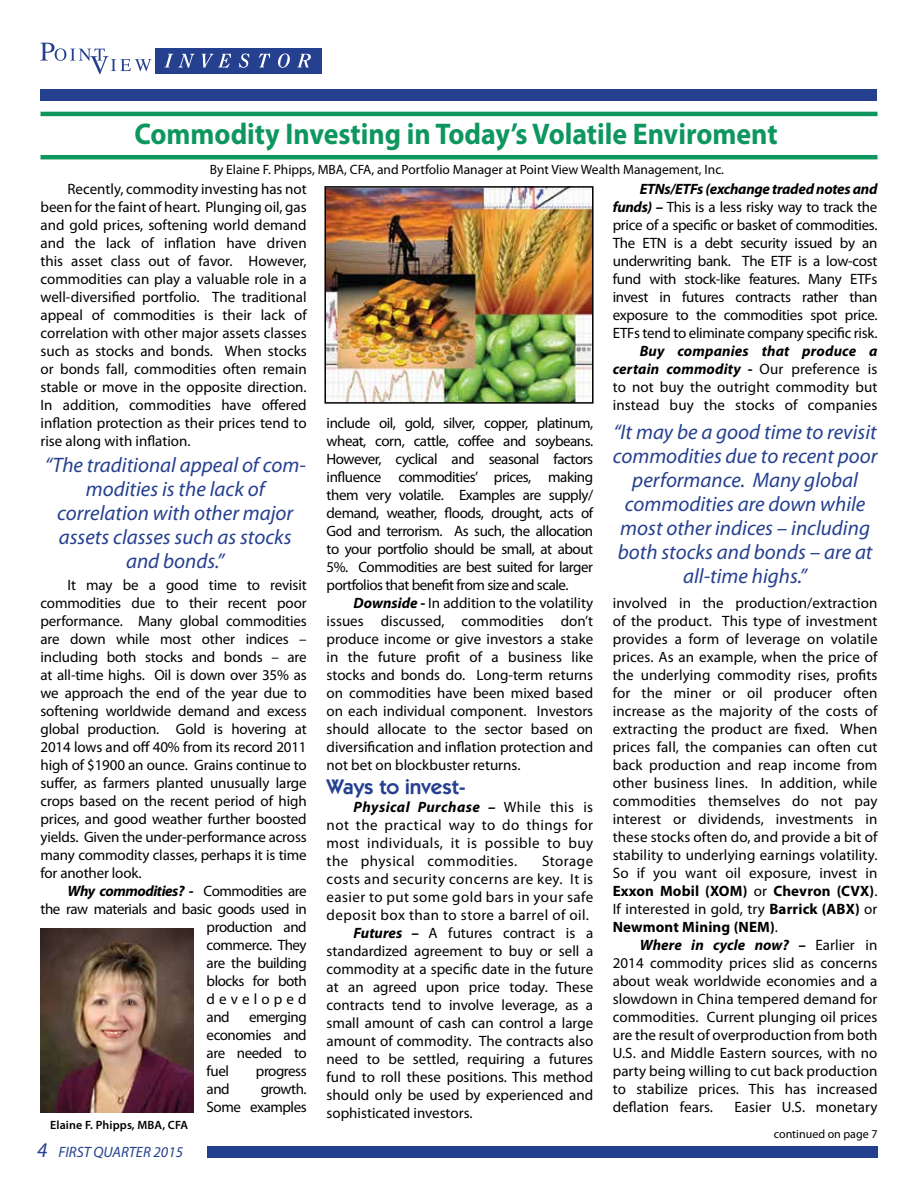
<style>
.page{position:relative;width:918px;height:1188px;background:#fff}
.page>*{position:absolute;margin:0;border:0;box-sizing:border-box;transform-origin:0 0}
.t1{font:700 30px "Myriad Pro";color:#0d975e;scale:.93 1}
.t2{font:italic 21px/24px "Myriad Pro";color:#25408f;text-align:center}
.t3{font:600 21px "Itc Kabel";color:#25408f}
.t4{font:15px/18px "Myriad Pro";color:#000;text-align:justify}
.t5{font:15px/18px "Myriad Pro";letter-spacing:-.03em;color:#000;text-align:right}
.t6{font:15px "Myriad Pro";letter-spacing:.03em;color:#000}
.t7{font:italic 700 15px "Myriad Pro";letter-spacing:-.03em;color:#000}
.t8{font:italic 15px "Myriad Pro";color:#25408f}
.t9{font:15px "Myriad Pro";letter-spacing:.275em;color:#000}
.t10{font:13.5px "Myriad Pro";color:#000}
.t11{font:600 12px "Myriad Pro";letter-spacing:.01em;color:#000}
.t12{font:12px "Myriad Pro";color:#000}
.s1{font-weight:400;font-style:normal}
.s2{font-size:21px}
.s3{font-weight:700;font-style:italic}
.s4{font-weight:700}
</style>
<div class="page">
<svg style="left:40px;top:43px;width:112px;height:31px"></svg>
<div style="left:155px;top:48px;width:167px;height:26px;background:#25408f"></div>
<svg style="left:164px;top:54px;width:31px;height:14px"></svg>
<svg style="left:202px;top:53px;width:29px;height:15px"></svg>
<svg style="left:239px;top:53px;width:10px;height:15px"></svg>
<svg style="left:259px;top:53px;width:11px;height:14px"></svg>
<svg style="left:278px;top:53px;width:12px;height:15px"></svg>
<svg style="left:297px;top:54px;width:14px;height:13px"></svg>
<div style="left:40px;top:89px;width:838px;height:12px;background:#25408f"></div>
<div style="left:208px;top:1146px;width:670px;height:12px;background:#25408f"></div>
<hr style="left:40px;top:155px;width:838px;height:4px;background:#0d975e">
<hr style="left:40px;top:112px;width:838px;height:4px;background:#0d975e">
<img style="left:40px;top:929px;width:153px;height:183px">
<img style="left:327px;top:189px;width:264px;height:212px">
<div style="left:324px;top:186px;width:270px;height:218px;border:2px solid #000"></div>
<h1 class="t1" style="left:134px;top:114px;width:693px">Commodity Investing in Today’s Volatile Enviroment</h1>
<p class="t10" style="left:210px;top:162px;width:516px">By Elaine F. Phipps, MBA, CFA, and Portfolio Manager at Point View Wealth Management, Inc.</p>
<p class="t4" style="left:40px;top:179px;width:268px;text-indent:27px">Recently, commodity investing has not been for the faint of heart. Plunging oil, gas and gold prices, softening world demand and the lack of inflation have driven this asset class out of favor. However, commodities can play a valuable role in a well-diversified portfolio. The traditional appeal of commodities is their lack of correlation with other major assets classes such as stocks and bonds. When stocks or bonds fall, commodities often remain stable or move in the opposite direction.<br>In addition, commodities have offered inflation protection as their prices tend to rise along with inflation.</p>
<h2 class="t2" style="left:45px;top:452px;width:263px">“The traditional appeal of com&shy;modities is the lack of correlation with other major assets classes such as stocks and bonds.”</h2>
<p class="t4" style="left:40px;top:575px;width:268px;text-indent:27px">It may be a good time to revisit commodities due to their recent poor performance. Many global commodities are down while most other indices – including both stocks and bonds – are at all-time highs. Oil is down over 35% as we approach the end of the year due to softening worldwide demand and excess global production. Gold is hovering at 2014 lows and off 40% from its record 2011 high of $1900 an ounce. Grains continue to suffer, as farmers planted unusually large crops based on the recent period of high prices, and good weather further boosted yields. Given the under-performance across many commodity classes, perhaps it is time for another look.</p>
<p class="t7" style="left:68px;top:881px;width:241px">Why commodities? - <span class="s1">Commodities are</span></p>
<p class="t5" style="left:40px;top:899px;width:268px">the raw materials and basic goods used in</p>
<p class="t5" style="left:207px;top:917px;width:102px">production and</p>
<p class="t5" style="left:207px;top:935px;width:102px">commerce. They</p>
<p class="t5" style="left:207px;top:953px;width:102px">are the building</p>
<p class="t5" style="left:207px;top:971px;width:102px">blocks for both</p>
<p class="t9" style="left:207px;top:989px;width:102px">developed</p>
<p class="t4" style="left:207px;top:1007px;width:25px">and</p>
<p class="t4" style="left:207px;top:1007px;width:102px;text-indent:42px">emerging economies and are needed to fuel</p>
<p class="t5" style="left:256px;top:1061px;width:52px">progress</p>
<p class="t11" style="left:50px;top:1118px;width:139px">Elaine F. Phipps, MBA, CFA</p>
<p class="t8" style="left:37px;top:1143px;width:147px"><span class="s2">4</span> FIRST QUARTER 2015</p>
<p class="t4" style="left:207px;top:1079px;width:25px">and</p>
<p class="t5" style="left:207px;top:1079px;width:102px">growth.<br>Some examples</p>
<p class="t4" style="left:327px;top:414px;width:268px">include oil, gold, silver, copper, platinum, wheat, corn, cattle, coffee and soybeans.<br>However, cyclical and seasonal factors influence commodities’ prices, making them very volatile. Examples are supply/ demand, weather, floods, drought, acts of God and terrorism. As such, the allocation to your portfolio should be small, at about 5%. Commodities are best suited for larger portfolios that benefit from size and scale.</p>
<p class="t4" style="left:327px;top:594px;width:268px;text-indent:27px"><span class="s3">Downside -</span> In addition to the volatility issues discussed, commodities don’t produce income or give investors a stake in the future profit of a business like stocks and bonds do. Long-term returns on commodities have been mixed based on each individual component. Investors should allocate to the sector based on diversification and inflation protection and not bet on blockbuster returns.</p>
<h2 class="t3" style="left:327px;top:775px;width:141px">Ways to invest-</h2>
<p class="t4" style="left:327px;top:798px;width:268px;text-indent:27px"><span class="s3">Physical Purchase –</span> While this is not the practical way to do things for most individuals, it is possible to buy the physical commodities.</p>
<p class="t6" style="left:542px;top:852px;width:53px">Storage</p>
<p class="t6" style="left:327px;top:870px;width:268px">costs and security concerns are key. It is</p>
<p class="t6" style="left:327px;top:888px;width:268px">easier to put some gold bars in your safe</p>
<p class="t6" style="left:327px;top:906px;width:264px">deposit box than to store a barrel of oil.</p>
<p class="t4" style="left:354px;top:924px;width:241px"><span class="s3">Futures –</span> A futures contract is a</p>
<p class="t4" style="left:327px;top:942px;width:268px">standardized agreement to buy or sell a</p>
<p class="t4" style="left:327px;top:960px;width:268px">commodity at a specific date in the future</p>
<p class="t4" style="left:327px;top:978px;width:268px">at an agreed upon price today. These</p>
<p class="t4" style="left:327px;top:996px;width:268px">contracts tend to involve leverage, as a</p>
<p class="t4" style="left:327px;top:1014px;width:268px">small amount of cash can control a large</p>
<p class="t4" style="left:327px;top:1032px;width:268px">amount of commodity. The contracts also</p>
<p class="t4" style="left:327px;top:1050px;width:268px">need to be settled, requiring a futures</p>
<p class="t4" style="left:327px;top:1068px;width:268px">fund to roll these positions. This method</p>
<p class="t4" style="left:327px;top:1086px;width:268px">should only be used by experienced and</p>
<p class="t4" style="left:327px;top:1104px;width:147px">sophisticated investors.</p>
<p class="t4" style="left:613px;top:179px;width:266px;text-indent:27px"><span class="s3">ETNs/ETFs (exchange traded notes and funds) –</span> This is a less risky way to track the price of a specific or basket of commodities.<br>The ETN is a debt security issued by an underwriting bank. The ETF is a low-cost fund with stock-like features. Many ETFs invest in futures contracts rather than exposure to the commodities spot price.<br>ETFs tend to eliminate company specific risk.</p>
<p class="t4" style="left:613px;top:341px;width:266px;text-indent:27px"><span class="s3">Buy companies that produce a certain commodity -</span> Our preference is to not buy the outright commodity but instead buy the stocks of companies</p>
<h2 class="t2" style="left:613px;top:420px;width:266px">“It may be a good time to revisit commodities due to recent poor performance. Many global commodities are down while most other indices – including both stocks and bonds – are at all-time highs.”</h2>
<p class="t4" style="left:613px;top:593px;width:266px">involved in the production/extraction of the product. This type of investment provides a form of leverage on volatile prices. As an example, when the price of the underlying commodity rises, profits for the miner or oil producer often increase as the majority of the costs of extracting the product are fixed. When prices fall, the companies can often cut back production and reap income from other business lines. In addition, while commodities themselves do not pay interest or dividends, investments in these stocks often do, and provide a bit of stability to underlying earnings volatility.<br>So if you want oil exposure, invest in <span class="s4">Exxon Mobil (XOM)</span> or <span class="s4">Chevron (CVX)</span>.<br>If interested in gold, try <span class="s4">Barrick (ABX)</span> or <span class="s4">Newmont Mining (NEM)</span>.</p>
<p class="t4" style="left:613px;top:935px;width:266px;text-indent:27px"><span class="s3">Where in cycle now? –</span> Earlier in 2014 commodity prices slid as concerns about weak worldwide economies and a slowdown in China tempered demand for commodities. Current plunging oil prices are the result of overproduction from both U.S. and Middle Eastern sources, with no party being willing to cut back production to stabilize prices. This has increased deflation fears.</p>
<p class="t4" style="left:734px;top:1097px;width:145px">Easier U.S. monetary</p>
<p class="t12" style="left:774px;top:1127px;width:105px">continued on page 7</p>
</div>
